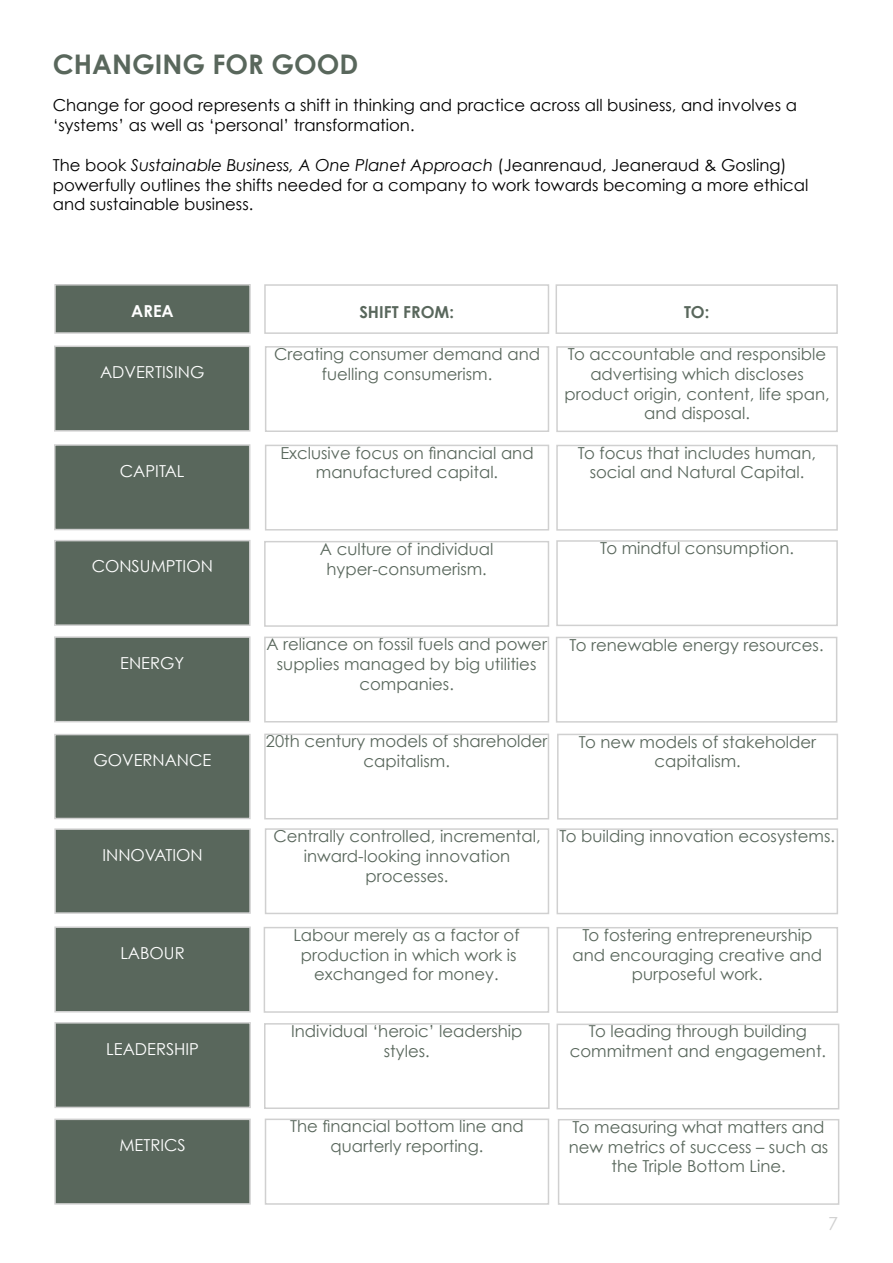
<style>
.page{position:relative;width:893px;height:1263px;background:#fff}
.page>*{position:absolute;margin:0;border:0;box-sizing:border-box;transform-origin:0 0}
.t1{font:700 27px "Century Gothic";color:#59675c}
.t2{font:18px "Century Gothic";color:#d0d0d0}
.t3{font:16.5px/19.8px "Century Gothic";color:#59675c;text-align:center}
.t4{font:16.5px/19.8px "Century Gothic";color:#000}
.t5{font:16.5px "Century Gothic";color:#fff}
.t6{font:700 16.5px "Century Gothic";color:#59675c}
.t7{font:700 16.5px "Century Gothic";color:#fff}
.s1{font-style:italic}
</style>
<div class="page">
<div style="left:55px;top:346px;width:195px;height:85px;background:#59675c"></div>
<div style="left:54px;top:346px;width:196px;height:86px;border:2px solid #d0d0d0"></div>
<div style="left:55px;top:445px;width:195px;height:84px;background:#59675c"></div>
<div style="left:54px;top:444px;width:196px;height:86px;border:2px solid #d0d0d0"></div>
<div style="left:265px;top:346px;width:284px;height:86px;border:2px solid #d0d0d0"></div>
<div style="left:265px;top:445px;width:284px;height:85px;border:2px solid #d0d0d0"></div>
<div style="left:556px;top:346px;width:282px;height:86px;border:2px solid #d0d0d0"></div>
<div style="left:556px;top:445px;width:282px;height:86px;border:2px solid #d0d0d0"></div>
<div style="left:55px;top:541px;width:195px;height:84px;background:#59675c"></div>
<div style="left:54px;top:540px;width:197px;height:86px;border:2px solid #d0d0d0"></div>
<div style="left:55px;top:285px;width:195px;height:48px;background:#59675c"></div>
<div style="left:54px;top:284px;width:197px;height:50px;border:2px solid #d0d0d0"></div>
<div style="left:264px;top:541px;width:285px;height:86px;border:2px solid #d0d0d0"></div>
<div style="left:264px;top:284px;width:285px;height:50px;border:2px solid #d0d0d0"></div>
<div style="left:556px;top:540px;width:282px;height:86px;border:2px solid #d0d0d0"></div>
<div style="left:556px;top:284px;width:282px;height:50px;border:2px solid #d0d0d0"></div>
<div style="left:55px;top:637px;width:195px;height:85px;background:#59675c"></div>
<div style="left:54px;top:636px;width:197px;height:86px;border:2px solid #d0d0d0"></div>
<div style="left:264px;top:637px;width:285px;height:85px;border:2px solid #d0d0d0"></div>
<div style="left:556px;top:637px;width:281px;height:86px;border:2px solid #d0d0d0"></div>
<div style="left:55px;top:829px;width:195px;height:84px;background:#59675c"></div>
<div style="left:54px;top:828px;width:197px;height:86px;border:2px solid #d0d0d0"></div>
<div style="left:55px;top:927px;width:195px;height:85px;background:#59675c"></div>
<div style="left:54px;top:926px;width:197px;height:86px;border:2px solid #d0d0d0"></div>
<div style="left:265px;top:828px;width:284px;height:86px;border:2px solid #d0d0d0"></div>
<div style="left:264px;top:927px;width:285px;height:86px;border:2px solid #d0d0d0"></div>
<div style="left:557px;top:828px;width:281px;height:86px;border:2px solid #d0d0d0"></div>
<div style="left:557px;top:927px;width:281px;height:86px;border:2px solid #d0d0d0"></div>
<div style="left:55px;top:1023px;width:195px;height:84px;background:#59675c"></div>
<div style="left:54px;top:1022px;width:197px;height:86px;border:2px solid #d0d0d0"></div>
<div style="left:55px;top:734px;width:195px;height:84px;background:#59675c"></div>
<div style="left:54px;top:734px;width:197px;height:85px;border:2px solid #d0d0d0"></div>
<div style="left:264px;top:1023px;width:286px;height:86px;border:2px solid #d0d0d0"></div>
<div style="left:264px;top:733px;width:285px;height:86px;border:2px solid #d0d0d0"></div>
<div style="left:557px;top:1023px;width:282px;height:86px;border:2px solid #d0d0d0"></div>
<div style="left:557px;top:734px;width:281px;height:85px;border:2px solid #d0d0d0"></div>
<div style="left:55px;top:1119px;width:195px;height:85px;background:#59675c"></div>
<div style="left:54px;top:1118px;width:197px;height:86px;border:2px solid #d0d0d0"></div>
<div style="left:265px;top:1118px;width:284px;height:87px;border:2px solid #d0d0d0"></div>
<div style="left:558px;top:1119px;width:281px;height:86px;border:2px solid #d0d0d0"></div>
<h1 class="t1" style="left:53px;top:47px;width:307px">CHANGING FOR GOOD</h1>
<p class="t4" style="left:53px;top:95px;width:746px">Change for good represents a shift in thinking and practice across all business, and involves a ‘systems’ as well as ‘personal’ transformation.</p>
<p class="t4" style="left:53px;top:155px;width:757px">The book <span class="s1">Sustainable Business, A One Planet Approach</span> (Jeanrenaud, Jeaneraud &amp; Gosling) powerfully outlines the shifts needed for a company to work towards becoming a more ethical and sustainable business.</p>
<p class="t7" style="left:131px;top:300px;width:44px">AREA</p>
<p class="t5" style="left:100px;top:362px;width:106px">ADVERTISING</p>
<p class="t5" style="left:120px;top:461px;width:66px">CAPITAL</p>
<p class="t5" style="left:92px;top:556px;width:123px">CONSUMPTION</p>
<p class="t5" style="left:120px;top:653px;width:66px">ENERGY</p>
<p class="t5" style="left:93px;top:750px;width:120px">GOVERNANCE</p>
<p class="t5" style="left:102px;top:845px;width:102px">INNOVATION</p>
<p class="t5" style="left:120px;top:943px;width:66px">LABOUR</p>
<p class="t5" style="left:106px;top:1039px;width:94px">LEADERSHIP</p>
<p class="t5" style="left:119px;top:1135px;width:68px">METRICS</p>
<p class="t6" style="left:359px;top:302px;width:96px">SHIFT FROM:</p>
<p class="t6" style="left:684px;top:302px;width:27px">TO:</p>
<p class="t3" style="left:274px;top:344px;width:268px">Creating consumer demand and fuelling consumerism.</p>
<p class="t3" style="left:280px;top:442px;width:255px">Exclusive focus on financial and manufactured capital.</p>
<p class="t3" style="left:564px;top:344px;width:267px">To accountable and responsible advertising which discloses product origin, content, life span, and disposal.</p>
<p class="t3" style="left:578px;top:442px;width:240px">To focus that includes human, social and Natural Capital.</p>
<p class="t3" style="left:320px;top:539px;width:175px">A culture of individual hyper-consumerism.</p>
<p class="t3" style="left:600px;top:538px;width:195px">To mindful consumption.</p>
<p class="t3" style="left:266px;top:634px;width:282px">A reliance on fossil fuels and power supplies managed by big utilities companies.</p>
<p class="t3" style="left:570px;top:634px;width:255px">To renewable energy resources.</p>
<p class="t3" style="left:266px;top:731px;width:283px">20th century models of shareholder capitalism.</p>
<p class="t3" style="left:579px;top:731px;width:239px">To new models of stakeholder capitalism.</p>
<p class="t3" style="left:273px;top:826px;width:269px">Centrally controlled, incremental, inward-looking innovation processes.</p>
<p class="t3" style="left:293px;top:925px;width:228px">Labour merely as a factor of production in which work is exchanged for money.</p>
<p class="t3" style="left:291px;top:1021px;width:233px">Individual ‘heroic’ leadership styles.</p>
<p class="t3" style="left:560px;top:826px;width:277px">To building innovation ecosystems.</p>
<p class="t3" style="left:573px;top:925px;width:251px">To fostering entrepreneurship and encouraging creative and purposeful work.</p>
<p class="t3" style="left:570px;top:1021px;width:258px">To leading through building commitment and engagement.</p>
<p class="t3" style="left:290px;top:1116px;width:235px">The financial bottom line and quarterly reporting.</p>
<p class="t3" style="left:569px;top:1117px;width:261px">To measuring what matters and new metrics of success – such as the Triple Bottom Line.</p>
<p class="t2" style="left:828px;top:1212px;width:11px">7</p>
</div>
